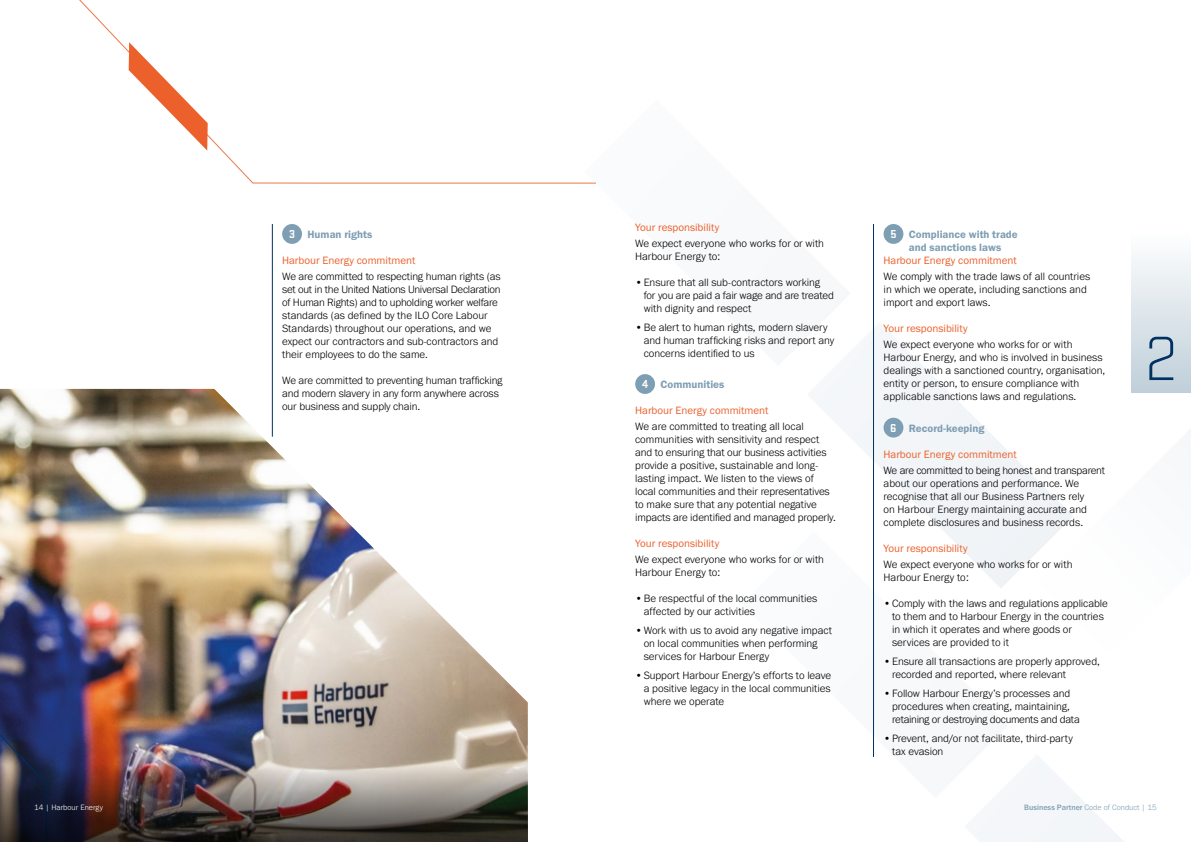
<style>
.page{position:relative;width:1191px;height:842px;background:#fff}
.page>*{position:absolute;margin:0;border:0;box-sizing:border-box;transform-origin:0 0}
.t1{font:300 65px "Stratum 2";color:#003160}
.t2{font:300 11px/13px "Franklin Gothic URW";letter-spacing:-.005em;color:#000}
.t3{font:11px "Franklin Gothic URW Boo";color:#eb602b}
.t4{font:11px/13px "Franklin Gothic URW Dem";color:#7e9eb3;text-align:center}
.t5{font:300 8px "Franklin Gothic URW";color:#7e9eb3}
.t6{font:300 8px "Franklin Gothic URW";color:#fff}
.s1{font-family:"Stratum 2";font-weight:700;font-size:12px;color:#fff}
.s2{font-weight:500}
</style>
<div class="page">
<svg style="left:1008px;top:550px;width:29px;height:31px"></svg>
<svg style="left:874px;top:550px;width:134px;height:187px"></svg>
<svg style="left:974px;top:760px;width:150px;height:82px"></svg>
<div style="left:1131px;top:192px;width:60px;height:200px;background:linear-gradient(to bottom,#fff,#c2d1db)"></div>
<img style="left:47px;top:389px;width:481px;height:354px">
<svg style="left:79px;top:0;width:516px;height:184px"></svg>
<svg style="left:1037px;top:388px;width:154px;height:164px"></svg>
<svg style="left:817px;top:327px;width:267px;height:223px"></svg>
<img style="left:0;top:388px;width:47px;height:355px">
<svg style="left:129px;top:42px;width:79px;height:109px"></svg>
<hr style="left:873px;top:224px;width:1px;height:533px;background:#003160">
<hr style="left:272px;top:224px;width:1px;height:213px;background:#003160">
<img style="left:0;top:743px;width:528px;height:99px">
<div style="left:282px;top:224px;width:20px;height:20px;background:#7e9eb3;border-radius:50%"></div>
<div style="left:635px;top:374px;width:20px;height:20px;background:#7e9eb3;border-radius:50%"></div>
<div style="left:883px;top:224px;width:20px;height:20px;background:#7e9eb3;border-radius:50%"></div>
<div style="left:883px;top:418px;width:20px;height:20px;background:#7e9eb3;border-radius:50%"></div>
<p class="t4" style="left:289px;top:228px;width:85px"><span class="s1">3</span> Human rights</p>
<p class="t3" style="left:282px;top:254px;width:135px">Harbour Energy commitment</p>
<p class="t2" style="left:282px;top:270px;width:220px">We are committed to respecting human rights (as set out in the United Nations Universal Declaration of Human Rights) and to upholding worker welfare standards (as defined by the ILO Core Labour Standards) throughout our operations, and we expect our contractors and sub-contractors and their employees to do the same.</p>
<p class="t2" style="left:282px;top:374px;width:222px">We are committed to preventing human trafficking and modern slavery in any form anywhere across our business and supply chain.</p>
<p class="t3" style="left:635px;top:221px;width:86px">Your responsibility</p>
<p class="t2" style="left:635px;top:237px;width:190px">We expect everyone who works for or with<br>Harbour Energy to:</p>
<p class="t2" style="left:643px;top:276px;width:192px;text-indent:-9px">•Ensure that all sub-contractors working for you are paid a fair wage and are treated with dignity and respect</p>
<p class="t2" style="left:643px;top:321px;width:192px;text-indent:-9px">•Be alert to human rights, modern slavery and human trafficking risks and report any concerns identified to us</p>
<p class="t4" style="left:642px;top:378px;width:84px"><span class="s1">4</span> Communities</p>
<p class="t3" style="left:635px;top:404px;width:135px">Harbour Energy commitment</p>
<p class="t2" style="left:635px;top:420px;width:202px">We are committed to treating all local communities with sensitivity and respect and to ensuring that our business activities provide a positive, sustainable and long&shy;lasting impact. We listen to the views of local communities and their representatives to make sure that any potential negative impacts are identified and managed properly.</p>
<p class="t3" style="left:635px;top:537px;width:86px">Your responsibility</p>
<p class="t2" style="left:635px;top:553px;width:190px">We expect everyone who works for or with<br>Harbour Energy to:</p>
<p class="t2" style="left:643px;top:592px;width:175px;text-indent:-9px">•Be respectful of the local communities affected by our activities</p>
<p class="t2" style="left:643px;top:624px;width:190px;text-indent:-9px">•Work with us to avoid any negative impact on local communities when performing services for Harbour Energy</p>
<p class="t2" style="left:643px;top:669px;width:189px;text-align:justify;text-indent:-9px">•Support Harbour Energy’s efforts to leave a positive legacy in the local communities where we operate</p>
<p class="t4" style="left:890px;top:228px;width:129px"><span class="s1">5</span> Compliance with trade and sanctions laws</p>
<p class="t3" style="left:883px;top:254px;width:135px">Harbour Energy commitment</p>
<p class="t2" style="left:883px;top:270px;width:208px">We comply with the trade laws of all countries in which we operate, including sanctions and import and export laws.</p>
<p class="t3" style="left:883px;top:322px;width:86px">Your responsibility</p>
<p class="t2" style="left:883px;top:337px;width:223px">We expect everyone who works for or with Harbour Energy, and who is involved in business dealings with a sanctioned country, organisation, entity or person, to ensure compliance with applicable sanctions laws and regulations.</p>
<p class="t4" style="left:890px;top:421px;width:96px"><span class="s1">6</span> Record-keeping</p>
<p class="t3" style="left:883px;top:447px;width:135px">Harbour Energy commitment</p>
<p class="t2" style="left:883px;top:463px;width:223px">We are committed to being honest and transparent about our operations and performance. We recognise that all our Business Partners rely<br>on Harbour Energy maintaining accurate and complete disclosures and business records.</p>
<p class="t3" style="left:883px;top:541px;width:86px">Your responsibility</p>
<p class="t2" style="left:883px;top:557px;width:190px">We expect everyone who works for or with<br>Harbour Energy to:</p>
<p class="t2" style="left:892px;top:596px;width:217px;text-indent:-9px">•Comply with the laws and regulations applicable to them and to Harbour Energy in the countries in which it operates and where goods or services are provided to it</p>
<p class="t2" style="left:892px;top:654px;width:209px;text-indent:-9px">•Ensure all transactions are properly approved, recorded and reported, where relevant</p>
<p class="t2" style="left:892px;top:686px;width:189px;text-indent:-9px">•Follow Harbour Energy’s processes and procedures when creating, maintaining, retaining or destroying documents and data</p>
<p class="t2" style="left:892px;top:731px;width:182px;text-indent:-9px">•Prevent, and/or not facilitate, third-party tax evasion</p>
<h1 class="t1" style="left:1144px;top:319px;width:36px">2</h1>
<p class="t6" style="left:34px;top:802px;width:70px">14 | Harbour Energy</p>
<p class="t5" style="left:1024px;top:802px;width:134px"><span class="s2">Business Partner</span> Code of Conduct | 15</p>
</div>
